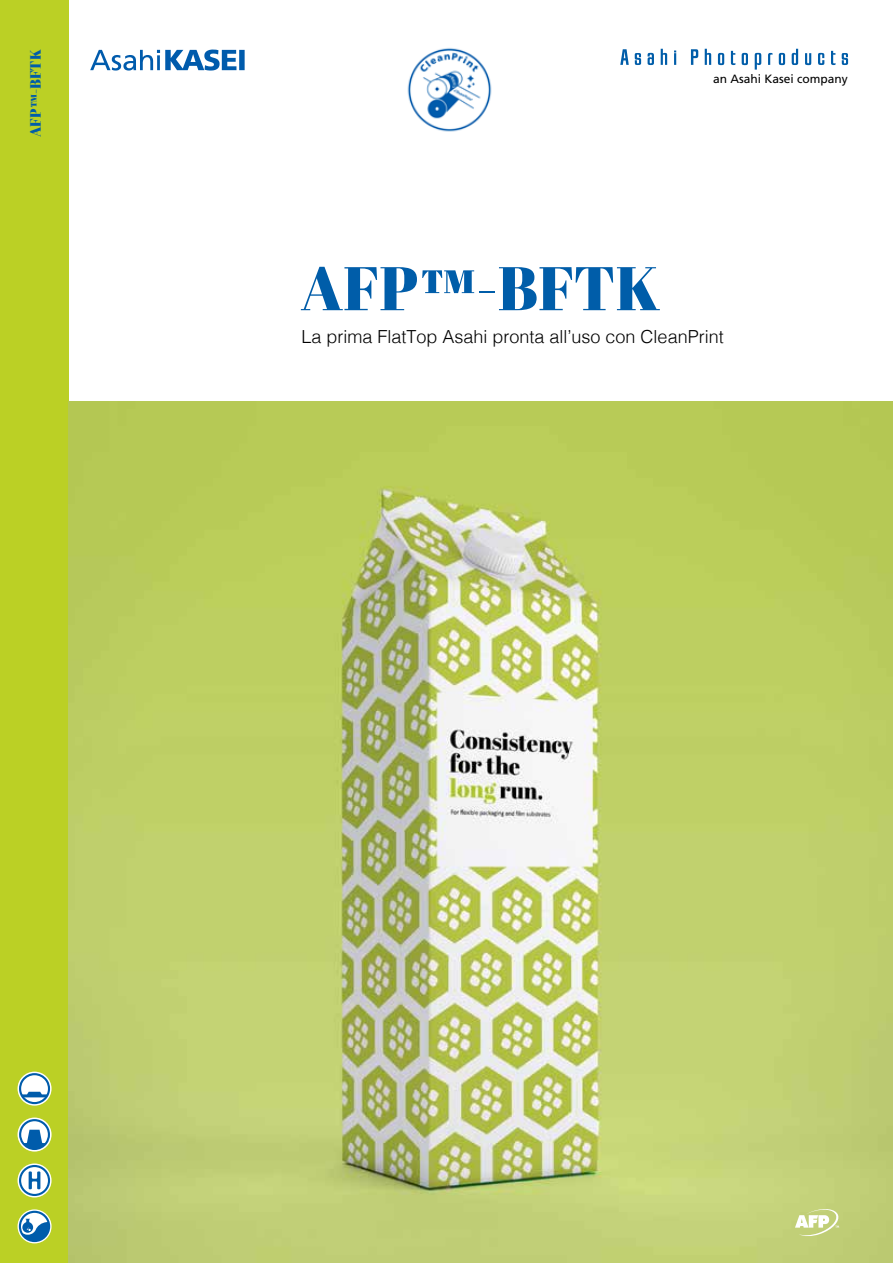
<style>
.page{position:relative;width:893px;height:1263px;background:#fff}
.page>*{position:absolute;margin:0;border:0;box-sizing:border-box;transform-origin:0 0}
.t1{font:61.5px "Abril Fatface";color:#005da9}
.t2{font:300 18px "Helvetica";color:#000}
.t3{font:15px "Abril Fatface";color:#005da9}
.t4{font:12px "Frutiger LT Std";color:#000}
</style>
<div class="page">
<div style="left:0;top:0;width:68px;height:1263px;background:#bbd025"></div>
<img style="left:68px;top:402px;width:825px;height:861px">
<svg style="left:795px;top:1209px;width:44px;height:27px"></svg>
<svg style="left:90px;top:49px;width:155px;height:22px"></svg>
<img style="left:407px;top:48px;width:85px;height:84px">
<svg style="left:620px;top:49px;width:9px;height:16px"></svg>
<svg style="left:635px;top:53px;width:6px;height:12px"></svg>
<svg style="left:648px;top:53px;width:6px;height:12px"></svg>
<svg style="left:661px;top:49px;width:6px;height:16px"></svg>
<svg style="left:674px;top:50px;width:2px;height:15px"></svg>
<svg style="left:691px;top:49px;width:7px;height:16px"></svg>
<svg style="left:705px;top:49px;width:6px;height:16px"></svg>
<svg style="left:718px;top:53px;width:6px;height:12px"></svg>
<svg style="left:731px;top:51px;width:4px;height:14px"></svg>
<svg style="left:742px;top:53px;width:6px;height:12px"></svg>
<svg style="left:755px;top:53px;width:6px;height:17px"></svg>
<svg style="left:768px;top:53px;width:4px;height:12px"></svg>
<svg style="left:779px;top:53px;width:6px;height:12px"></svg>
<svg style="left:792px;top:49px;width:6px;height:16px"></svg>
<svg style="left:805px;top:53px;width:6px;height:12px"></svg>
<svg style="left:818px;top:53px;width:6px;height:12px"></svg>
<svg style="left:831px;top:51px;width:4px;height:14px"></svg>
<svg style="left:842px;top:53px;width:6px;height:12px"></svg>
<svg style="left:18px;top:1209px;width:34px;height:34px"></svg>
<svg style="left:18px;top:1163px;width:34px;height:34px"></svg>
<svg style="left:18px;top:1117px;width:34px;height:34px"></svg>
<svg style="left:18px;top:1071px;width:34px;height:35px"></svg>
<div style="left:19px;top:1211px;width:31px;height:31px;border:2px solid #005cab;border-radius:50%"></div>
<svg style="left:21px;top:1219px;width:28px;height:22px"></svg>
<div style="left:19px;top:1165px;width:31px;height:31px;border:2px solid #005cab;border-radius:50%"></div>
<svg style="left:18px;top:1072px;width:33px;height:33px"></svg>
<svg style="left:18px;top:1118px;width:33px;height:33px"></svg>
<svg style="left:29px;top:1171px;width:11px;height:18px"></svg>
<p class="t3" style="left:25px;top:137px;width:89px;rotate:-90deg">AFP™-BFTK</p>
<p class="t4" style="left:713px;top:72px;width:136px">an Asahi Kasei company</p>
<h1 class="t1" style="left:300px;top:245px;width:362px">AFP™-BFTK</h1>
<p class="t2" style="left:301px;top:321px;width:424px">La prima FlatTop Asahi pronta all’uso con CleanPrint</p>
</div>
